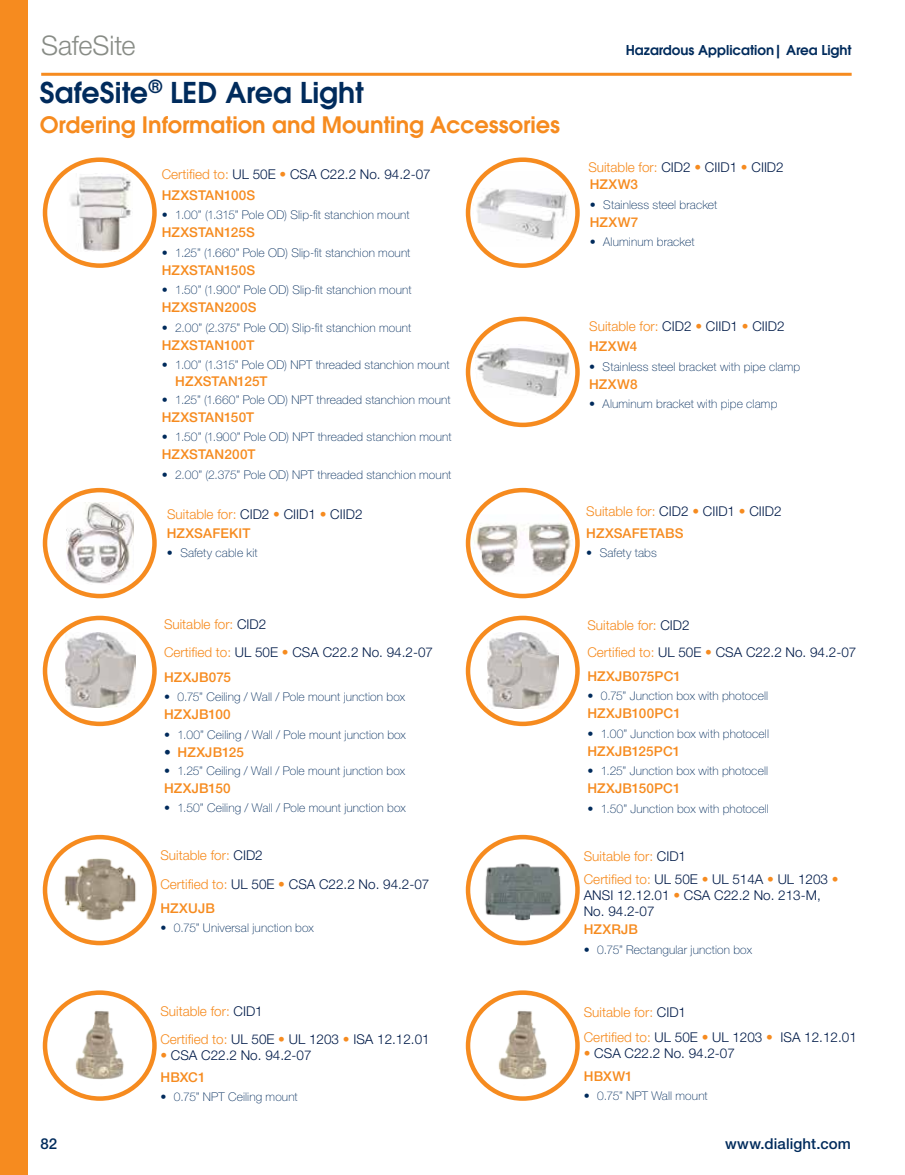
<style>
.page{position:relative;width:905px;height:1175px;background:#fff}
.page>*{position:absolute;margin:0;border:0;box-sizing:border-box;transform-origin:0 0}
.t1{font:600 28.5px "ITC Avant Garde Std";letter-spacing:-.005em;color:#002b5c}
.t2{font:300 27px "Helvetica Neue LT Std";letter-spacing:-.005em;color:#888c86}
.t3{font:600 22.5px "ITC Avant Garde Std";color:#f68b1f}
.t4{font:500 15px "Helvetica Neue LT Std";letter-spacing:.005em;color:#002b5c}
.t5{font:300 13.5px/16.2px "Helvetica Neue LT Std";color:#001b49}
.t6{font:500 13.5px "Helvetica Neue LT Std";letter-spacing:.01em;color:#f68b1f}
.t7{font:300 13.5px "Helvetica Neue LT Std";color:#f68b1f}
.t8{font:600 13.5px "ITC Avant Garde Std";color:#002b5c}
.t9{font:100 12px "Helvetica Neue LT Std";letter-spacing:.015em;color:#002b5c}
.s1{color:#f68b1f}
.s2{color:#001b49}
.s3{color:#002b5c}
</style>
<div class="page">
<div style="left:0;top:0;width:28px;height:1174px;background:#f68b1f"></div>
<hr style="left:41px;top:73px;width:810px;height:3px;background:#f68b1f">
<img style="left:70px;top:176px;width:61px;height:75px">
<div style="left:43px;top:157px;width:114px;height:111px;border:4px solid #f68b1f;border-radius:50%"></div>
<img style="left:471px;top:514px;width:102px;height:62px">
<div style="left:466px;top:488px;width:113px;height:110px;border:4px solid #f68b1f;border-radius:50%"></div>
<img style="left:466px;top:172px;width:110px;height:75px">
<div style="left:466px;top:157px;width:113px;height:111px;border:4px solid #f68b1f;border-radius:50%"></div>
<img style="left:475px;top:344px;width:95px;height:53px">
<div style="left:466px;top:317px;width:113px;height:110px;border:4px solid #f68b1f;border-radius:50%"></div>
<img style="left:67px;top:502px;width:67px;height:83px">
<div style="left:43px;top:488px;width:114px;height:110px;border:4px solid #f68b1f;border-radius:50%"></div>
<img style="left:66px;top:633px;width:69px;height:74px">
<div style="left:43px;top:615px;width:114px;height:111px;border:4px solid #f68b1f;border-radius:50%"></div>
<img style="left:488px;top:633px;width:70px;height:75px">
<div style="left:466px;top:615px;width:113px;height:111px;border:4px solid #f68b1f;border-radius:50%"></div>
<img style="left:43px;top:835px;width:114px;height:110px">
<div style="left:43px;top:835px;width:114px;height:110px;border:4px solid #f68b1f;border-radius:50%"></div>
<img style="left:43px;top:999px;width:114px;height:95px">
<div style="left:43px;top:990px;width:114px;height:110px;border:4px solid #f68b1f;border-radius:50%"></div>
<img style="left:466px;top:835px;width:113px;height:110px">
<div style="left:466px;top:835px;width:113px;height:110px;border:4px solid #f68b1f;border-radius:50%"></div>
<img style="left:466px;top:999px;width:113px;height:95px">
<div style="left:466px;top:990px;width:113px;height:110px;border:4px solid #f68b1f;border-radius:50%"></div>
<h2 class="t2" style="left:41px;top:29px;width:96px">SafeSite</h2>
<p class="t8" style="left:625px;top:41px;width:227px">Hazardous Application| Area Light</p>
<p class="t1" style="left:40px;top:74px;width:325px">SafeSite<sup>®</sup> LED Area Light</p>
<p class="t3" style="left:40px;top:110px;width:521px">Ordering Information and Mounting Accessories</p>
<p class="t5" style="left:162px;top:165px;width:270px"><span class="s1">Certified to:</span> UL 50E <span class="s1">•</span> CSA C22.2 No. 94.2-07</p>
<p class="t6" style="left:162px;top:187px;width:95px">HZXSTAN100S</p>
<p class="t9" style="left:162px;top:208px;width:249px">• 1.00” (1.315” Pole OD) Slip-fit stanchion mount</p>
<p class="t6" style="left:162px;top:224px;width:95px">HZXSTAN125S</p>
<p class="t9" style="left:162px;top:246px;width:250px">• 1.25” (1.660” Pole OD) Slip-fit stanchion mount</p>
<p class="t6" style="left:162px;top:262px;width:95px">HZXSTAN150S</p>
<p class="t9" style="left:162px;top:283px;width:251px">• 1.50” (1.900” Pole OD) Slip-fit stanchion mount</p>
<p class="t6" style="left:162px;top:299px;width:96px">HZXSTAN200S</p>
<p class="t9" style="left:162px;top:321px;width:251px">• 2.00” (2.375” Pole OD) Slip-fit stanchion mount</p>
<p class="t6" style="left:162px;top:337px;width:94px">HZXSTAN100T</p>
<p class="t9" style="left:162px;top:358px;width:289px">• 1.00” (1.315” Pole OD) NPT threaded stanchion mount</p>
<p class="t6" style="left:175px;top:373px;width:94px">HZXSTAN125T</p>
<p class="t9" style="left:162px;top:393px;width:290px">• 1.25” (1.660” Pole OD) NPT threaded stanchion mount</p>
<p class="t6" style="left:162px;top:409px;width:94px">HZXSTAN150T</p>
<p class="t9" style="left:162px;top:430px;width:291px">• 1.50” (1.900” Pole OD) NPT threaded stanchion mount</p>
<p class="t6" style="left:162px;top:446px;width:95px">HZXSTAN200T</p>
<p class="t9" style="left:162px;top:468px;width:291px">• 2.00” (2.375” Pole OD) NPT threaded stanchion mount</p>
<p class="t7" style="left:167px;top:506px;width:197px">Suitable for: <span class="s2">CID2</span> • <span class="s2">CIID1</span> • <span class="s2">CIID2</span></p>
<p class="t6" style="left:167px;top:525px;width:85px">HZXSAFEKIT</p>
<p class="t9" style="left:167px;top:546px;width:92px">• Safety cable kit</p>
<p class="t7" style="left:588px;top:158px;width:197px">Suitable for: <span class="s2">CID2</span> • <span class="s2">CIID1</span> • <span class="s2">CIID2</span></p>
<p class="t6" style="left:589px;top:176px;width:50px">HZXW3</p>
<p class="t9" style="left:589px;top:198px;width:129px">• Stainless steel bracket</p>
<p class="t6" style="left:589px;top:214px;width:50px">HZXW7</p>
<p class="t9" style="left:589px;top:235px;width:106px">• Aluminum bracket</p>
<p class="t7" style="left:589px;top:318px;width:197px">Suitable for: <span class="s2">CID2</span> • <span class="s2">CIID1</span> • <span class="s2">CIID2</span></p>
<p class="t6" style="left:589px;top:338px;width:50px">HZXW4</p>
<p class="t9" style="left:589px;top:360px;width:212px">• Stainless steel bracket with pipe clamp</p>
<p class="t6" style="left:589px;top:376px;width:50px">HZXW8</p>
<p class="t9" style="left:589px;top:397px;width:190px">• Aluminum bracket with pipe clamp</p>
<p class="t7" style="left:586px;top:503px;width:197px">Suitable for: <span class="s2">CID2</span> • <span class="s2">CIID1</span> • <span class="s2">CIID2</span></p>
<p class="t6" style="left:586px;top:525px;width:99px">HZXSAFETABS</p>
<p class="t9" style="left:586px;top:546px;width:72px">• Safety tabs</p>
<p class="t7" style="left:164px;top:616px;width:104px">Suitable for: <span class="s2">CID2</span></p>
<p class="t7" style="left:587px;top:617px;width:104px">Suitable for: <span class="s2">CID2</span></p>
<p class="t5" style="left:164px;top:644px;width:270px"><span class="s1">Certified to:</span> UL 50E <span class="s1">•</span> CSA C22.2 No. 94.2-07</p>
<p class="t5" style="left:587px;top:644px;width:270px"><span class="s1">Certified to:</span> UL 50E <span class="s1">•</span> CSA C22.2 No. 94.2-07</p>
<p class="t6" style="left:164px;top:669px;width:68px">HZXJB075</p>
<p class="t9" style="left:164px;top:690px;width:242px">• 0.75” Ceiling / Wall / Pole mount junction box</p>
<p class="t6" style="left:164px;top:706px;width:68px">HZXJB100</p>
<p class="t9" style="left:164px;top:727px;width:243px">• 1.00” Ceiling / Wall / Pole mount junction box</p>
<p class="t6" style="left:164px;top:744px;width:81px"><span class="s3">•</span> HZXJB125</p>
<p class="t9" style="left:164px;top:763px;width:242px">• 1.25” Ceiling / Wall / Pole mount junction box</p>
<p class="t6" style="left:164px;top:780px;width:68px">HZXJB150</p>
<p class="t9" style="left:164px;top:801px;width:243px">• 1.50” Ceiling / Wall / Pole mount junction box</p>
<p class="t6" style="left:587px;top:667px;width:95px">HZXJB075PC1</p>
<p class="t9" style="left:587px;top:689px;width:182px">• 0.75” Junction box with photocell</p>
<p class="t6" style="left:587px;top:705px;width:95px">HZXJB100PC1</p>
<p class="t9" style="left:587px;top:726px;width:183px">• 1.00” Junction box with photocell</p>
<p class="t6" style="left:587px;top:742px;width:94px">HZXJB125PC1</p>
<p class="t9" style="left:587px;top:764px;width:182px">• 1.25” Junction box with photocell</p>
<p class="t6" style="left:587px;top:780px;width:95px">HZXJB150PC1</p>
<p class="t9" style="left:587px;top:801px;width:183px">• 1.50” Junction box with photocell</p>
<p class="t7" style="left:160px;top:847px;width:104px">Suitable for: <span class="s2">CID2</span></p>
<p class="t7" style="left:583px;top:848px;width:104px">Suitable for: <span class="s2">CID1</span></p>
<p class="t5" style="left:160px;top:875px;width:270px"><span class="s1">Certified to:</span> UL 50E <span class="s1">•</span> CSA C22.2 No. 94.2-07</p>
<p class="t6" style="left:160px;top:900px;width:56px">HZXUJB</p>
<p class="t9" style="left:160px;top:921px;width:155px">• 0.75” Universal junction box</p>
<p class="t5" style="left:583px;top:871px;width:256px"><span class="s1">Certified to:</span> UL 50E <span class="s1">•</span> UL 514A <span class="s1">•</span> UL 1203 <span class="s1">•<br></span>ANSI 12.12.01 <span class="s1">•</span> CSA C22.2 No. 213-M,<br>No. 94.2-07</p>
<p class="t6" style="left:584px;top:921px;width:56px">HZXRJB</p>
<p class="t9" style="left:584px;top:942px;width:170px">• 0.75” Rectangular junction box</p>
<p class="t7" style="left:160px;top:1002px;width:104px">Suitable for: <span class="s2">CID1</span></p>
<p class="t7" style="left:583px;top:1003px;width:104px">Suitable for: <span class="s2">CID1</span></p>
<p class="t5" style="left:160px;top:1031px;width:271px"><span class="s1">Certified to:</span> UL 50E <span class="s1">•</span> UL 1203 <span class="s1">•</span> ISA 12.12.01</p>
<p class="t5" style="left:160px;top:1047px;width:153px"><span class="s1">•</span> CSA C22.2 No. 94.2-07</p>
<p class="t5" style="left:583px;top:1028px;width:274px"><span class="s1">Certified to:</span> UL 50E <span class="s1">•</span> UL 1203 <span class="s1">•</span> ISA 12.12.01</p>
<p class="t5" style="left:583px;top:1044px;width:153px"><span class="s1">•</span> CSA C22.2 No. 94.2-07</p>
<p class="t6" style="left:160px;top:1069px;width:47px">HBXC1</p>
<p class="t9" style="left:160px;top:1090px;width:139px">• 0.75” NPT Ceiling mount</p>
<p class="t6" style="left:584px;top:1067px;width:50px">HBXW1</p>
<p class="t9" style="left:584px;top:1088px;width:125px">• 0.75” NPT Wall mount</p>
<p class="t4" style="left:40px;top:1135px;width:18px">82</p>
<p class="t4" style="left:725px;top:1135px;width:127px">www.dialight.com</p>
</div>
